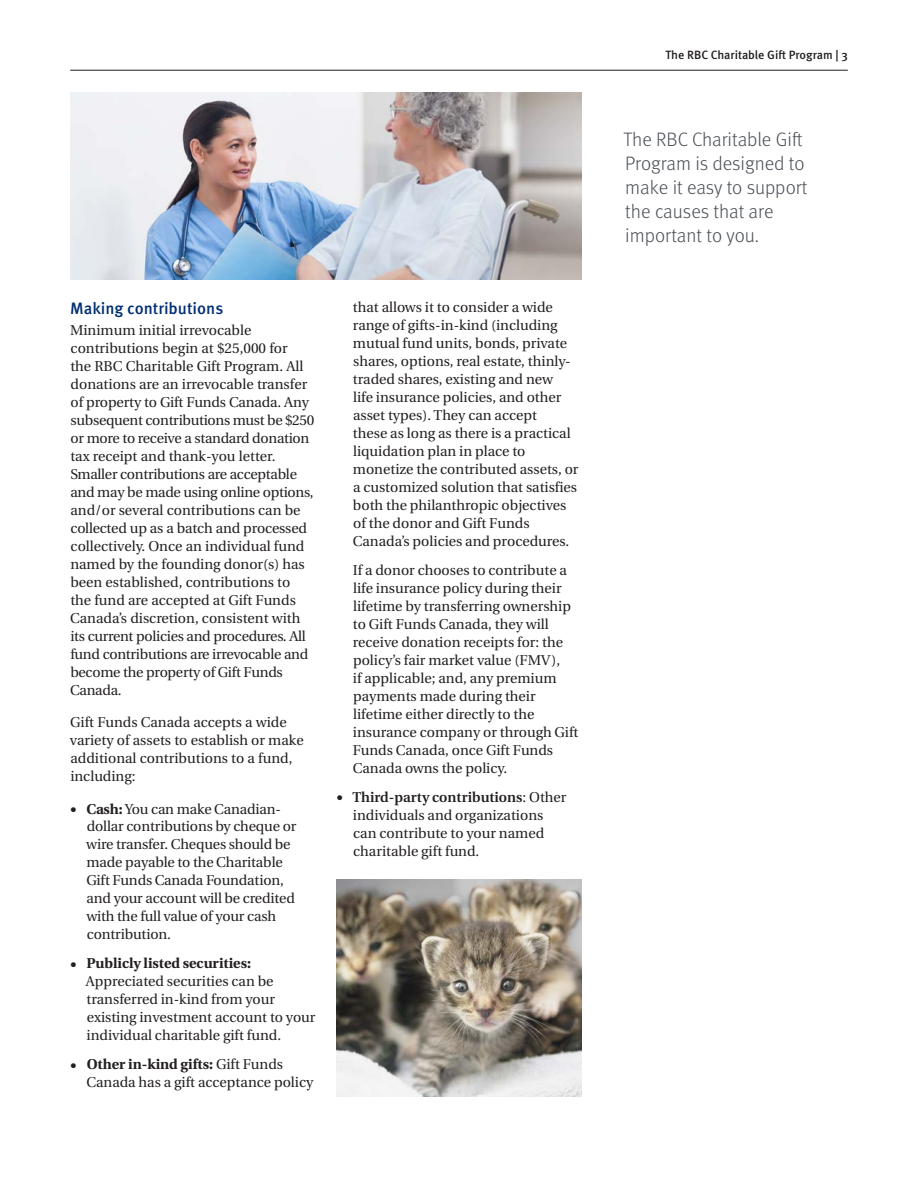
<style>
.page{position:relative;width:918px;height:1188px;background:#fff}
.page>*{position:absolute;margin:0;border:0;box-sizing:border-box;transform-origin:0 0}
._8-Callout_Page_1{font:300 19.5px/24px "Meta OT";color:#4a4f55}
._4-Text_Headline{font:500 16.5px "Meta OT";letter-spacing:-.005em;color:#002f73}
._5-Body_Copy{font:14.25px/18px "Utopia";color:#231f20}
._13-List_Bullet{font:14.25px/18px "Utopia";color:#231f20}
.t1{font:500 12px "Meta OT";color:#231f20}
.s1{font-weight:700}
.s2{font-weight:600}
</style>
<div class="page">
<img style="left:70px;top:93px;width:511px;height:187px">
<img style="left:337px;top:879px;width:244px;height:217px">
<hr style="left:70px;top:70px;width:778px;height:1px;background:#231f20">
<p class="_4-Text_Headline" style="left:70px;top:298px;width:155px">Making contributions</p>
<p class="_5-Body_Copy" style="left:70px;top:321px;width:246px">Minimum initial irrevocable contributions begin at $25,000 for<br>the RBC Charitable Gift Program. All donations are an irrevocable transfer of property to Gift Funds Canada. Any subsequent contributions must be $250 or more to receive a standard donation tax receipt and thank-you letter.<br>Smaller contributions are acceptable and may be made using online options, and/or several contributions can be collected up as a batch and processed collectively. Once an individual fund named by the founding donor(s) has been established, contributions to the fund are accepted at Gift Funds Canada’s discretion, consistent with its current policies and procedures. All fund contributions are irrevocable and become the property of Gift Funds Canada.</p>
<p class="_5-Body_Copy" style="left:70px;top:714px;width:235px">Gift Funds Canada accepts a wide variety of assets to establish or make additional contributions to a fund, including:</p>
<p class="_5-Body_Copy" style="left:86px;top:800px;width:211px;text-indent:-16px">● <span class="s1">Cash:</span> You can make Canadian&shy;dollar contributions by cheque or wire transfer. Cheques should be made payable to the Charitable<br>Gift Funds Canada Foundation, and your account will be credited with the full value of your cash contribution.</p>
<p class="_5-Body_Copy" style="left:86px;top:955px;width:231px;text-indent:-15px">● <span class="s1">Publicly listed securities:<br></span>Appreciated securities can be transferred in-kind from your existing investment account to your individual charitable gift fund.</p>
<p class="_5-Body_Copy" style="left:86px;top:1056px;width:228px;text-indent:-16px">● <span class="s1">Other in-kind gifts:</span> Gift Funds<br>Canada has a gift acceptance policy</p>
<p class="_5-Body_Copy" style="left:353px;top:298px;width:227px">that allows it to consider a wide range of gifts-in-kind (including mutual fund units, bonds, private shares, options, real estate, thinly&shy;traded shares, existing and new<br>life insurance policies, and other asset types). They can accept<br>these as long as there is a practical liquidation plan in place to monetize the contributed assets, or a customized solution that satisfies both the philanthropic objectives of the donor and Gift Funds Canada’s policies and procedures.</p>
<p class="_13-List_Bullet" style="left:353px;top:561px;width:227px">If a donor chooses to contribute a life insurance policy during their lifetime by transferring ownership to Gift Funds Canada, they will receive donation receipts for: the policy’s fair market value (FMV),<br>if applicable; and, any premium payments made during their lifetime either directly to the insurance company or through Gift<br>Funds Canada, once Gift Funds<br>Canada owns the policy.</p>
<p class="_5-Body_Copy" style="left:353px;top:788px;width:215px;text-indent:-16px">● <span class="s2">Third-party contributions</span>: Other individuals and organizations can contribute to your named charitable gift fund.</p>
<p class="t1" style="left:665px;top:47px;width:184px">The RBC Charitable Gift Program | 3</p>
<p class="_8-Callout_Page_1" style="left:623px;top:127px;width:186px">The RBC Charitable Gift<br>Program is designed to make it easy to support the causes that are important to you.</p>
</div>
